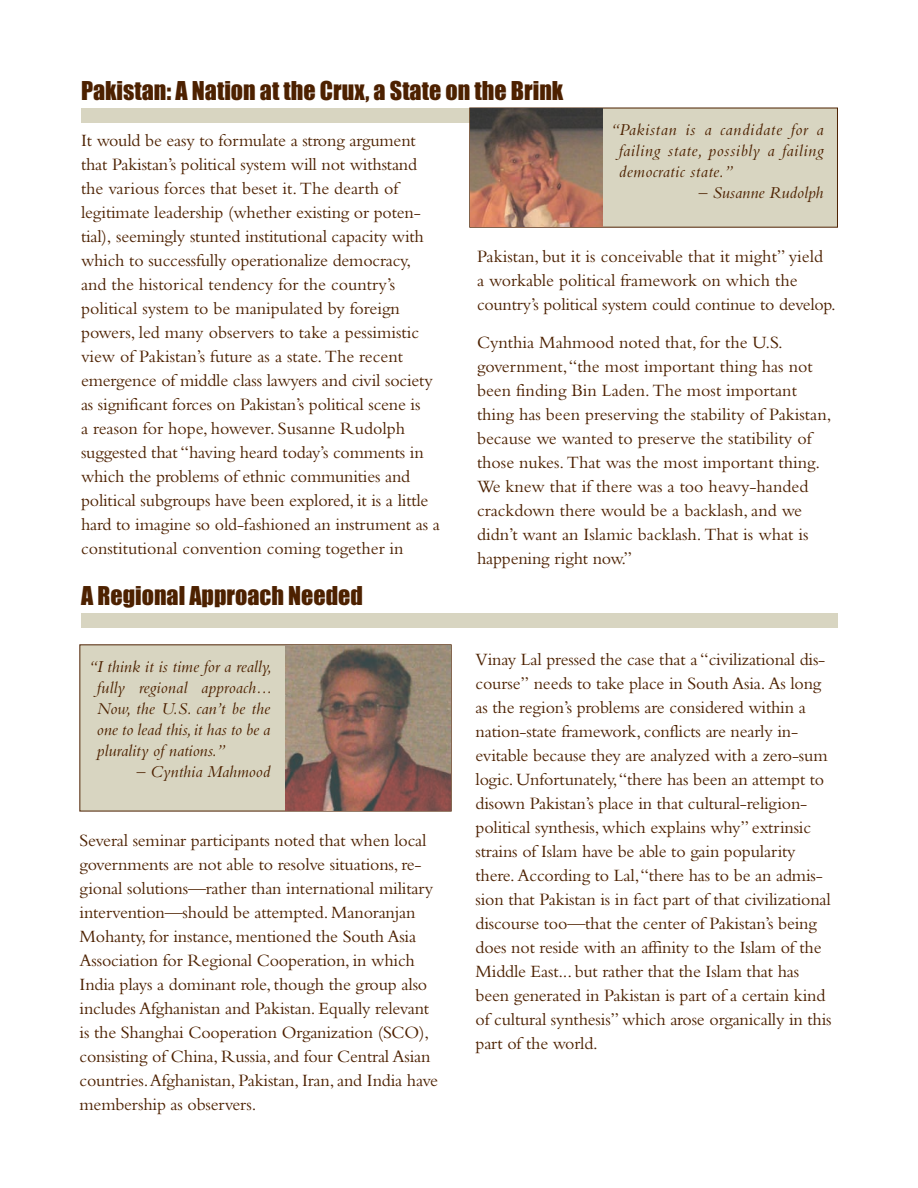
<style>
.page{position:relative;width:918px;height:1188px;background:#fff}
.page>*{position:absolute;margin:0;border:0;box-sizing:border-box;transform-origin:0 0}
.t1{font:24px "Impact";color:#4d2100}
.t2{font:18px/24px "Bembo";letter-spacing:-.01em;color:#4d2100}
.t3{font:italic 17.4px/21px "Bembo";color:#4d2100;text-align:justify}
</style>
<div class="page">
<div style="left:81px;top:108px;width:756px;height:15px;background:#d8d5c1"></div>
<div style="left:470px;top:108px;width:367px;height:119px;background:#d8d5c1"></div>
<img style="left:470px;top:108px;width:133px;height:119px">
<div style="left:80px;top:645px;width:371px;height:166px;background:#d8d5c1"></div>
<div style="left:81px;top:613px;width:756px;height:15px;background:#d8d5c1"></div>
<img style="left:285px;top:645px;width:166px;height:166px">
<h1 class="t1" style="left:81px;top:78px;width:484px">Pakistan: A Nation at the Crux, a State on the Brink</h1>
<p class="t2" style="left:81px;top:130px;width:360px">It would be easy to formulate a strong argument that Pakistan’s political system will not withstand the various forces that beset it.The dearth of legitimate leadership (whether existing or poten&shy;tial), seemingly stunted institutional capacity with which to successfully operationalize democracy, and the historical tendency for the country’s political system to be manipulated by foreign powers, led many observers to take a pessimistic view of Pakistan’s future as a state.The recent emergence of middle class lawyers and civil society as significant forces on Pakistan’s political scene is<br>a reason for hope, however. Susanne Rudolph suggested that “having heard today’s comments in which the problems of ethnic communities and political subgroups have been explored, it is a little hard to imagine so old-fashioned an instrument as a constitutional convention coming together in</p>
<p class="t3" style="left:619px;top:121px;width:206px;text-indent:-9px">“Pakistan is a candidate for a failing state, possibly a failing democratic state.”</p>
<p class="t3" style="left:699px;top:184px;width:126px">– Susanne Rudolph</p>
<p class="t2" style="left:477px;top:246px;width:360px">Pakistan, but it is conceivable that it might” yield<br>a workable political framework on which the country’s political system could continue to develop.</p>
<p class="t2" style="left:477px;top:332px;width:356px">Cynthia Mahmood noted that, for the U.S. government,“the most important thing has not been finding Bin Laden.The most important thing has been preserving the stability of Pakistan, because we wanted to preserve the statibility of those nukes.That was the most important thing.<br>We knew that if there was a too heavy-handed crackdown there would be a backlash, and we didn’t want an Islamic backlash.That is what is happening right now.”</p>
<h1 class="t1" style="left:81px;top:583px;width:283px">A Regional Approach Needed</h1>
<p class="t3" style="left:97px;top:658px;width:177px;text-indent:-9px">“I think it is time for a really, fully regional approach...<br>Now, the U.S. can’t be the one to lead this,it has to be a plurality of nations.”</p>
<p class="t3" style="left:137px;top:763px;width:135px">– Cynthia Mahmood</p>
<p class="t2" style="left:80px;top:830px;width:360px">Several seminar participants noted that when local governments are not able to resolve situations, re&shy;gional solutions—rather than international military intervention—should be attempted. Manoranjan Mohanty, for instance, mentioned the South Asia Association for Regional Cooperation, in which India plays a dominant role, though the group also includes Afghanistan and Pakistan. Equally relevant is the Shanghai Cooperation Organization (SCO), consisting of China, Russia, and four Central Asian countries.Afghanistan, Pakistan, Iran, and India have membership as observers.</p>
<p class="t2" style="left:476px;top:649px;width:358px">Vinay Lal pressed the case that a “civilizational dis&shy;course” needs to take place in South Asia. As long as the region’s problems are considered within a nation-state framework, conflicts are nearly in&shy;evitable because they are analyzed with a zero-sum logic. Unfortunately,“there has been an attempt to disown Pakistan’s place in that cultural-religion&shy;political synthesis, which explains why” extrinsic strains of Islam have be able to gain popularity there. According to Lal,“there has to be an admis&shy;sion that Pakistan is in fact part of that civilizational discourse too—that the center of Pakistan’s being does not reside with an affinity to the Islam of the Middle East... but rather that the Islam that has been generated in Pakistan is part of a certain kind of cultural synthesis” which arose organically in this part of the world.</p>
</div>
